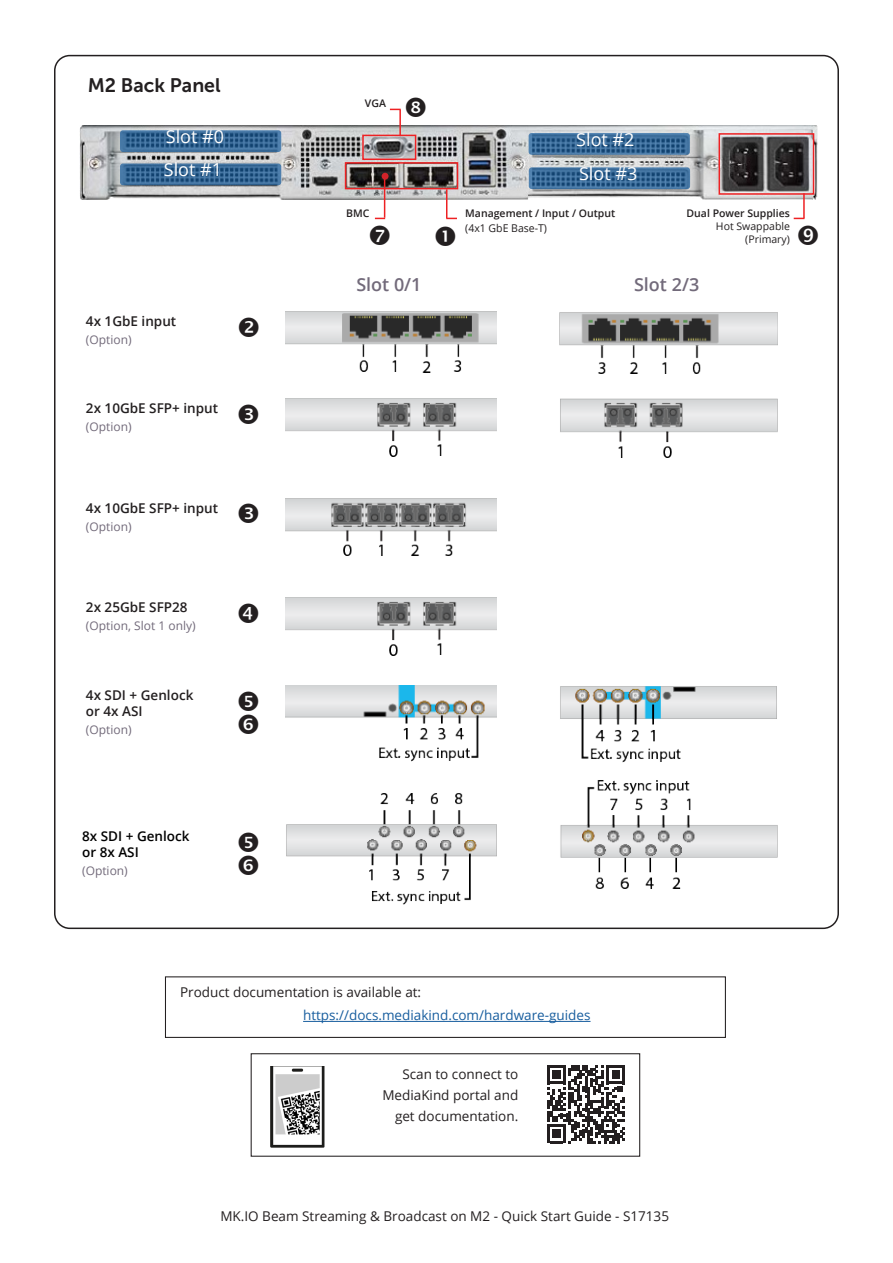
<style>
.page{position:relative;width:893px;height:1263px;background:#fff}
.page>*{position:absolute;margin:0;border:0;box-sizing:border-box;transform-origin:0 0}
.Step_title{font:19.5px "Museo Sans 700";color:#231f20}
.Diagram_Body{font:18px "Open Sans";color:#fff}
.Diagram_Body-2{font:600 18px "Open Sans";color:#726a7a}
.Step_Body{font:13.5px/21px "Open Sans";color:#231f20;text-align:right}
.Diagram_Title{font:600 13.5px/16.2px "Open Sans";color:#231f20}
.URL{font:13.5px "Open Sans";color:#175d9e}
.Diagram_Title-2{font:600 13.5px/16.2px "Open Sans";color:#000}
.Diagram_Title-3{font:12px "Open Sans";color:#726a7a}
.Diagram_Body-3{font:10.65px "Open Sans";color:#231f20}
.Diagram_Body-4{font:600 10.5px/12.6px "Open Sans";color:#231f20;text-align:right}
.Diagram_Body-5{font:10.5px "Open Sans";color:#231f20}
.s1{font-weight:400}
</style>
<div class="page">
<img style="left:285px;top:399px;width:212px;height:58px">
<img style="left:560px;top:399px;width:218px;height:59px">
<img style="left:285px;top:498px;width:212px;height:58px">
<img style="left:285px;top:686px;width:212px;height:76px">
<img style="left:560px;top:686px;width:217px;height:77px">
<img style="left:286px;top:793px;width:211px;height:111px">
<img style="left:560px;top:780px;width:218px;height:109px">
<img style="left:285px;top:312px;width:212px;height:61px">
<img style="left:560px;top:312px;width:218px;height:61px">
<img style="left:285px;top:597px;width:212px;height:58px">
<img style="left:80px;top:125px;width:738px;height:74px">
<div style="left:345px;top:162px;width:113px;height:27px;border:2px solid #ee2123"></div>
<hr style="left:384px;top:176px;width:1px;height:42px;background:#ee2123">
<div style="left:718px;top:133px;width:96px;height:62px;border:2px solid #ee2123"></div>
<hr style="left:803px;top:193px;width:2px;height:25px;background:#ee2123">
<svg style="left:446px;top:189px;width:11px;height:30px"></svg>
<div style="left:362px;top:135px;width:54px;height:25px;border:2px solid #ee2123"></div>
<hr style="left:399px;top:110px;width:2px;height:26px;background:#ee2123">
<div style="left:382px;top:173px;width:7px;height:7px;background:#d1232a;border-radius:50%"></div>
<svg style="left:120px;top:130px;width:161px;height:22px;background:#386995"></svg>
<svg style="left:120px;top:164px;width:161px;height:21px;background:#346592"></svg>
<svg style="left:529px;top:133px;width:161px;height:22px;background:#3a6a97"></svg>
<svg style="left:529px;top:167px;width:161px;height:22px;background:#3b6b97"></svg>
<hr style="left:303px;top:1021px;width:287px;height:1px;background:#175d9e">
<div style="left:165px;top:976px;width:561px;height:62px;border:1px solid #231f20"></div>
<div style="left:251px;top:1053px;width:389px;height:104px;border:1px solid #231f20"></div>
<img style="left:270px;top:1066px;width:54px;height:81px">
<svg style="left:547px;top:1065px;width:78px;height:78px"></svg>
<svg style="left:390px;top:108px;width:11px;height:9px"></svg>
<p class="Step_title" style="left:88px;top:75px;width:134px">M2 Back Panel</p>
<p class="Diagram_Body" style="left:166px;top:124px;width:60px">Slot #0</p>
<p class="Diagram_Body" style="left:164px;top:157px;width:60px">Slot #1</p>
<p class="Diagram_Title" style="left:86px;top:313px;width:92px">4x 1GbE input</p>
<p class="Diagram_Title-3" style="left:86px;top:332px;width:47px">(Option)</p>
<p class="Diagram_Title" style="left:86px;top:400px;width:134px">2x 10GbE SFP+ input</p>
<p class="Diagram_Title-3" style="left:86px;top:419px;width:47px">(Option)</p>
<p class="Diagram_Title" style="left:86px;top:499px;width:134px">4x 10GbE SFP+ input</p>
<p class="Diagram_Title-3" style="left:86px;top:518px;width:47px">(Option)</p>
<p class="Diagram_Title" style="left:86px;top:599px;width:103px">2x 25GbE SFP28</p>
<p class="Diagram_Title-3" style="left:86px;top:618px;width:111px">(Option, Slot 1 only)</p>
<p class="Diagram_Title" style="left:86px;top:687px;width:109px">4x SDI + Genlock or 4x ASI</p>
<p class="Diagram_Title-3" style="left:86px;top:722px;width:47px">(Option)</p>
<p class="Diagram_Title-2" style="left:82px;top:828px;width:109px">8x SDI + Genlock or 8x ASI</p>
<p class="Diagram_Title-3" style="left:82px;top:863px;width:47px">(Option)</p>
<p class="Diagram_Body-4" style="left:365px;top:96px;width:23px">VGA</p>
<p class="Diagram_Body-4" style="left:346px;top:207px;width:25px">BMC</p>
<p class="Diagram_Body" style="left:576px;top:127px;width:60px">Slot #2</p>
<p class="Diagram_Body" style="left:579px;top:161px;width:60px">Slot #3</p>
<p class="Diagram_Body-4" style="left:465px;top:207px;width:152px">Management / Input / Output</p>
<p class="Diagram_Body-3" style="left:465px;top:220px;width:83px">(4x1 GbE Base-T)</p>
<p class="Diagram_Body-4" style="left:686px;top:207px;width:105px">Dual Power Supplies<br><span class="s1">Hot Swappable</span></p>
<p class="Diagram_Body-5" style="left:745px;top:232px;width:46px">(Primary)</p>
<p class="Diagram_Body-2" style="left:356px;top:272px;width:67px">Slot 0/1</p>
<p class="Diagram_Body-2" style="left:634px;top:272px;width:67px">Slot 2/3</p>
<p class="Step_Body" style="left:180px;top:981px;width:243px">Product documentation is available at:</p>
<p class="URL" style="left:303px;top:1006px;width:289px">https://docs.mediakind.com/hardware-guides</p>
<p class="Step_Body" style="left:382px;top:1063px;width:137px">Scan to connect to<br>MediaKind portal and get documentation.</p>
<p class="Step_Body" style="left:220px;top:1205px;width:450px">MK.IO Beam Streaming &amp; Broadcast on M2 - Quick Start Guide - S17135</p>
</div>
